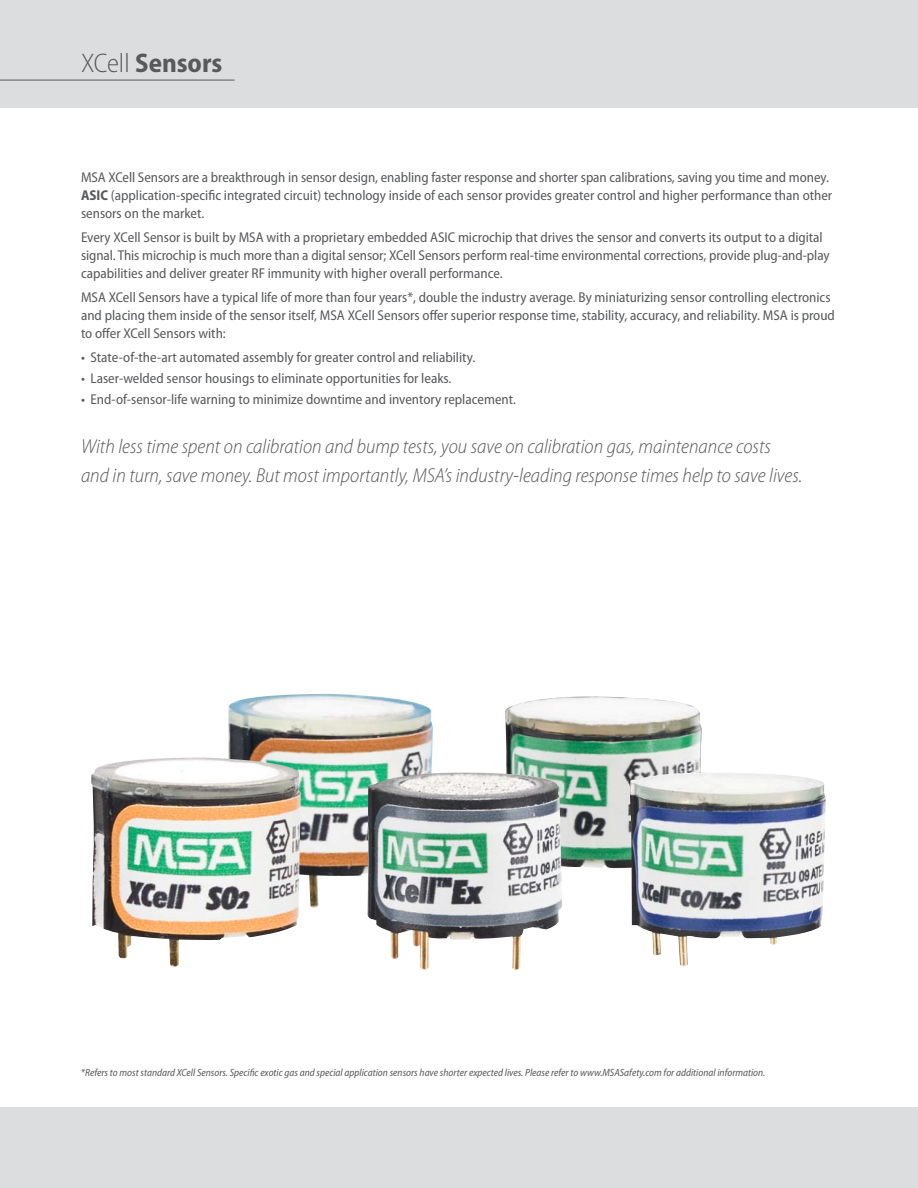
<style>
.page{position:relative;width:918px;height:1188px;background:#fff}
.page>*{position:absolute;margin:0;border:0;box-sizing:border-box;transform-origin:0 0}
.t1{font:700 semi-condensed 27px "Myriad Pro";color:#58595b}
.t2{font:italic 300 semi-condensed 20.25px/28.5px "Myriad Pro";color:#58595b}
.t3{font:semi-condensed 14.25px/18px "Myriad Pro";color:#58595b}
.t4{font:italic semi-condensed 10.5px "Myriad Pro";color:#58595b}
.s1{font-weight:300}
.s2{font-weight:700}
</style>
<div class="page">
<img style="left:228px;top:694px;width:205px;height:214px">
<img style="left:505px;top:696px;width:197px;height:173px">
<div style="left:0;top:1107px;width:918px;height:81px;background:#dcddde"></div>
<div style="left:0;top:0;width:918px;height:108px;background:#dcddde"></div>
<hr style="left:0;top:80px;width:235px;height:1px;background:#58595b">
<img style="left:367px;top:772px;width:195px;height:198px">
<img style="left:629px;top:771px;width:197px;height:195px">
<img style="left:91px;top:757px;width:210px;height:210px">
<h1 class="t1" style="left:81px;top:53px;width:143px"><span class="s1">XCell</span> Sensors</h1>
<p class="t3" style="left:81px;top:169px;width:753px">MSA XCell Sensors are a breakthrough in sensor design, enabling faster response and shorter span calibrations, saving you time and money.<br><span class="s2">ASIC</span> (application-specific integrated circuit) technology inside of each sensor provides greater control and higher performance than other sensors on the market.</p>
<p class="t3" style="left:81px;top:229px;width:750px">Every XCell Sensor is built by MSA with a proprietary embedded ASIC microchip that drives the sensor and converts its output to a digital signal. This microchip is much more than a digital sensor; XCell Sensors perform real-time environmental corrections, provide plug-and-play capabilities and deliver greater RF immunity with higher overall performance.</p>
<p class="t3" style="left:81px;top:289px;width:755px">MSA XCell Sensors have a typical life of more than four years*, double the industry average. By miniaturizing sensor controlling electronics and placing them inside of the sensor itself, MSA XCell Sensors offer superior response time, stability, accuracy, and reliability. MSA is proud to offer XCell Sensors with:</p>
<p class="t3" style="left:81px;top:349px;width:396px">• State-of-the-art automated assembly for greater control and reliability.</p>
<p class="t3" style="left:81px;top:370px;width:372px">• Laser-welded sensor housings to eliminate opportunities for leaks.</p>
<p class="t3" style="left:81px;top:391px;width:437px">• End-of-sensor-life warning to minimize downtime and inventory replacement.</p>
<h2 class="t2" style="left:81px;top:434px;width:723px">With less time spent on calibration and bump tests, you save on calibration gas, maintenance costs and in turn, save money. But most importantly, MSA’s industry-leading response times help to save lives.</h2>
<p class="t4" style="left:81px;top:1069px;width:686px">*Refers to most standard XCell Sensors. Specific exotic gas and special application sensors have shorter expected lives. Please refer to www.MSASafety.com for additional information.</p>
</div>
